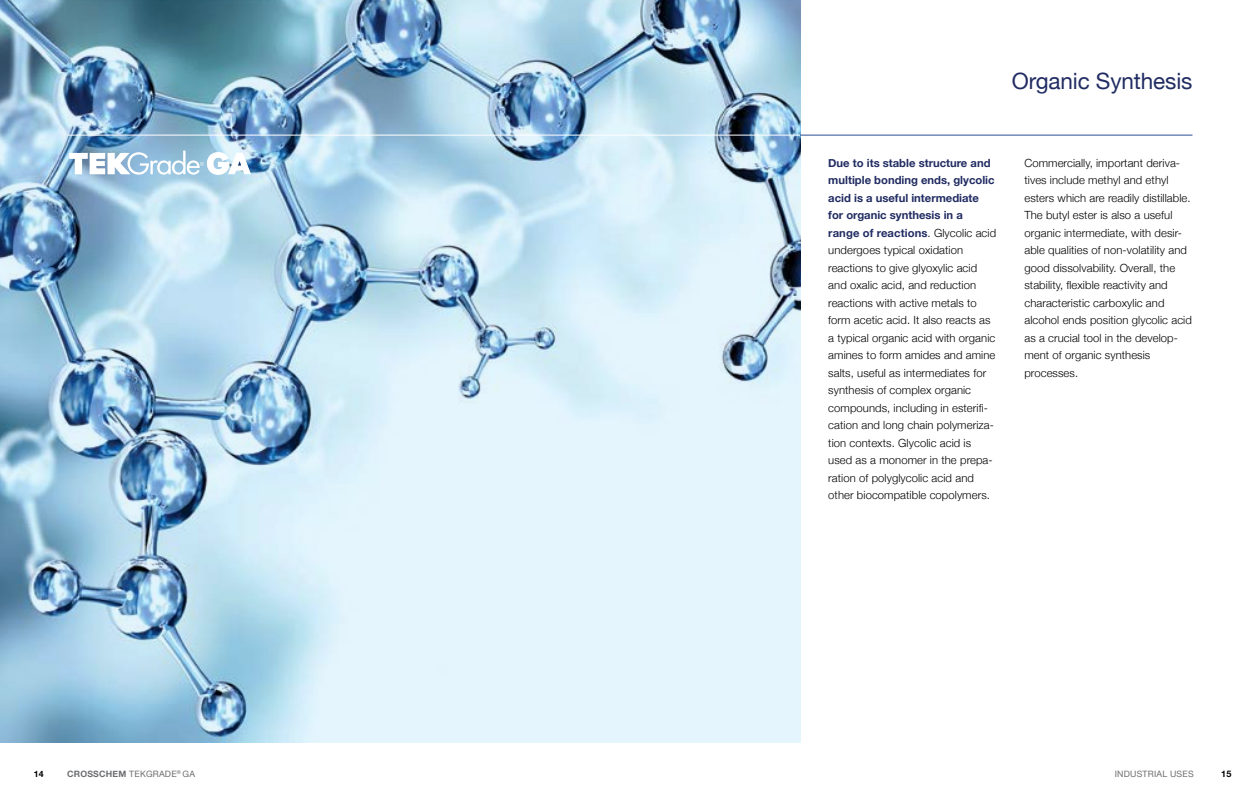
<style>
.page{position:relative;width:1260px;height:810px;background:#fff}
.page>*{position:absolute;margin:0;border:0;box-sizing:border-box;transform-origin:0 0}
.t1{font:22.5px "Helvetica Neue";letter-spacing:-.005em;color:#212c62}
.t2{font:300 11.25px/17.5px "Helvetica Neue";letter-spacing:.01em;color:#000}
.t3{font:700 9px "Helvetica Neue";color:#000}
.t4{font:8.75px "Helvetica Neue";letter-spacing:.025em;color:#6d6e71}
.t5{font:700 8.75px "Helvetica Neue";color:#000}
.s1{font-weight:700;color:#212c62}
.s2{font-weight:700}
</style>
<div class="page">
<img style="left:0;top:0;width:801px;height:743px">
<hr style="left:800px;top:135px;width:392px;height:1px;background:#2b4f94">
<hr style="left:68px;top:135px;width:732px;height:1px;background:#fff">
<svg style="left:68px;top:151px;width:183px;height:24px"></svg>
<h1 class="t1" style="left:1012px;top:65px;width:182px">Organic Synthesis</h1>
<p class="t2" style="left:828px;top:153px;width:169px"><span class="s1">Due to its stable structure and multiple bonding ends, glycolic acid is a useful intermediate for organic synthesis in a range of reactions</span>. Glycolic acid undergoes typical oxidation reactions to give glyoxylic acid and oxalic acid, and reduction reactions with active metals to form acetic acid. It also reacts as a typical organic acid with organic amines to form amides and amine salts, useful as intermediates for synthesis of complex organic compounds, including in esterifi&shy;cation and long chain polymeriza&shy;tion contexts. Glycolic acid is used as a monomer in the prepa&shy;ration of polyglycolic acid and other biocompatible copolymers.</p>
<p class="t2" style="left:1024px;top:153px;width:169px">Commercially, important deriva&shy;tives include methyl and ethyl esters which are readily distillable.<br>The butyl ester is also a useful organic intermediate, with desir&shy;able qualities of non-volatility and good dissolvability. Overall, the stability, flexible reactivity and characteristic carboxylic and alcohol ends position glycolic acid as a crucial tool in the develop&shy;ment of organic synthesis processes.</p>
<p class="t4" style="left:67px;top:768px;width:130px"><span class="s2">CROSSCHEM</span> TEKGRADE<sup>®</sup> GA</p>
<p class="t5" style="left:34px;top:767px;width:11px">14</p>
<p class="t4" style="left:1115px;top:768px;width:80px">INDUSTRIAL USES</p>
<p class="t3" style="left:1221px;top:767px;width:12px">15</p>
</div>
